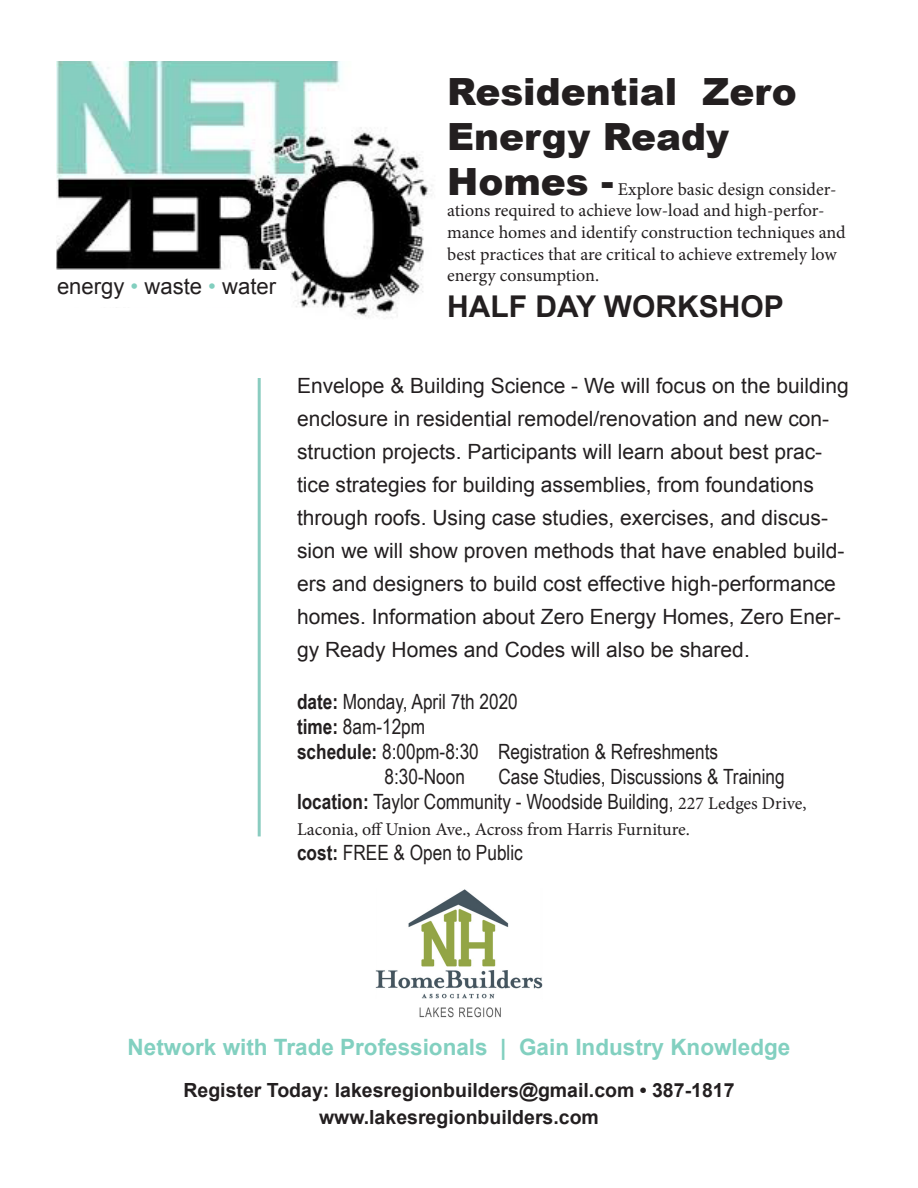
<style>
.page{position:relative;width:918px;height:1188px;background:#fff}
.page>*{position:absolute;margin:0;border:0;box-sizing:border-box;transform-origin:0 0}
.t1{font:900 37.5px/45px "Arial";color:#231f20}
.t2{font:700 30px "Arial";color:#231f20}
.t3{font:700 22.5px "Arial";color:#82d0c0}
.t4{font:22.05px "Arial";color:#231f20}
.t5{font:21px/33px "Arial";color:#231f20}
.t6{font:21px "Arial Narrow";color:#231f20}
.t7{font:700 19.5px "Arial";color:#231f20}
.t8{font:18px/21.6px "Minion Pro";color:#231f20}
.s1{color:#82cfbf}
.s2{font-family:"Arial";font-weight:900;font-size:37.5px}
.s3{font-weight:700}
.s4{font-family:"Minion Pro";font-size:18px}
</style>
<div class="page">
<img style="left:376px;top:889px;width:166px;height:129px">
<hr style="left:258px;top:378px;width:3px;height:458px;background:#8accc0">
<img style="left:57px;top:61px;width:376px;height:257px">
<div style="left:54px;top:270px;width:235px;height:37px;background:#fff"></div>
<p class="t4" style="left:57px;top:272px;width:221px">energy <span class="s1">•</span> waste <span class="s1">•</span> water</p>
<p class="t1" style="left:447px;top:68px;width:351px">Residential Zero<br>Energy Ready</p>
<p class="t8" style="left:447px;top:178px;width:400px"><span class="s2">Homes -</span> Explore basic design consider&shy;ations required to achieve low-load and high-perfor&shy;mance homes and identify construction techniques and best practices that are critical to achieve extremely low energy consumption.</p>
<p class="t2" style="left:447px;top:287px;width:338px">HALF DAY WORKSHOP</p>
<p class="t5" style="left:297px;top:370px;width:553px">Envelope &amp; Building Science - We will focus on the building enclosure in residential remodel/renovation and new con&shy;struction projects. Participants will learn about best prac&shy;tice strategies for building assemblies, from foundations through roofs. Using case studies, exercises, and discus&shy;sion we will show proven methods that have enabled build&shy;ers and designers to build cost effective high-performance homes. Information about Zero Energy Homes, Zero Ener&shy;gy Ready Homes and Codes will also be shared.</p>
<p class="t6" style="left:297px;top:686px;width:222px"><span class="s3">date:</span> Monday, April 7th 2020</p>
<p class="t6" style="left:297px;top:711px;width:130px"><span class="s3">time:</span> 8am-12pm</p>
<p class="t6" style="left:297px;top:736px;width:423px"><span class="s3">schedule:</span> 8:00pm-8:30 Registration &amp; Refreshments</p>
<p class="t6" style="left:385px;top:761px;width:82px">8:30-Noon</p>
<p class="t6" style="left:498px;top:761px;width:288px">Case Studies, Discussions &amp; Training</p>
<p class="t6" style="left:297px;top:787px;width:511px"><span class="s3">location:</span> Taylor Community - Woodside Building, <span class="s4">227 Ledges Drive,</span></p>
<p class="t8" style="left:297px;top:818px;width:394px">Laconia, off Union Ave., Across from Harris Furniture.</p>
<p class="t6" style="left:297px;top:837px;width:227px"><span class="s3">cost:</span> FREE &amp; Open to Public</p>
<p class="t3" style="left:128px;top:1032px;width:664px">Network with Trade Professionals | Gain Industry Knowledge</p>
<p class="t7" style="left:183px;top:1077px;width:553px">Register Today: lakesregionbuilders@gmail.com • 387-1817</p>
<p class="t7" style="left:319px;top:1104px;width:281px">www.lakesregionbuilders.com</p>
</div>
